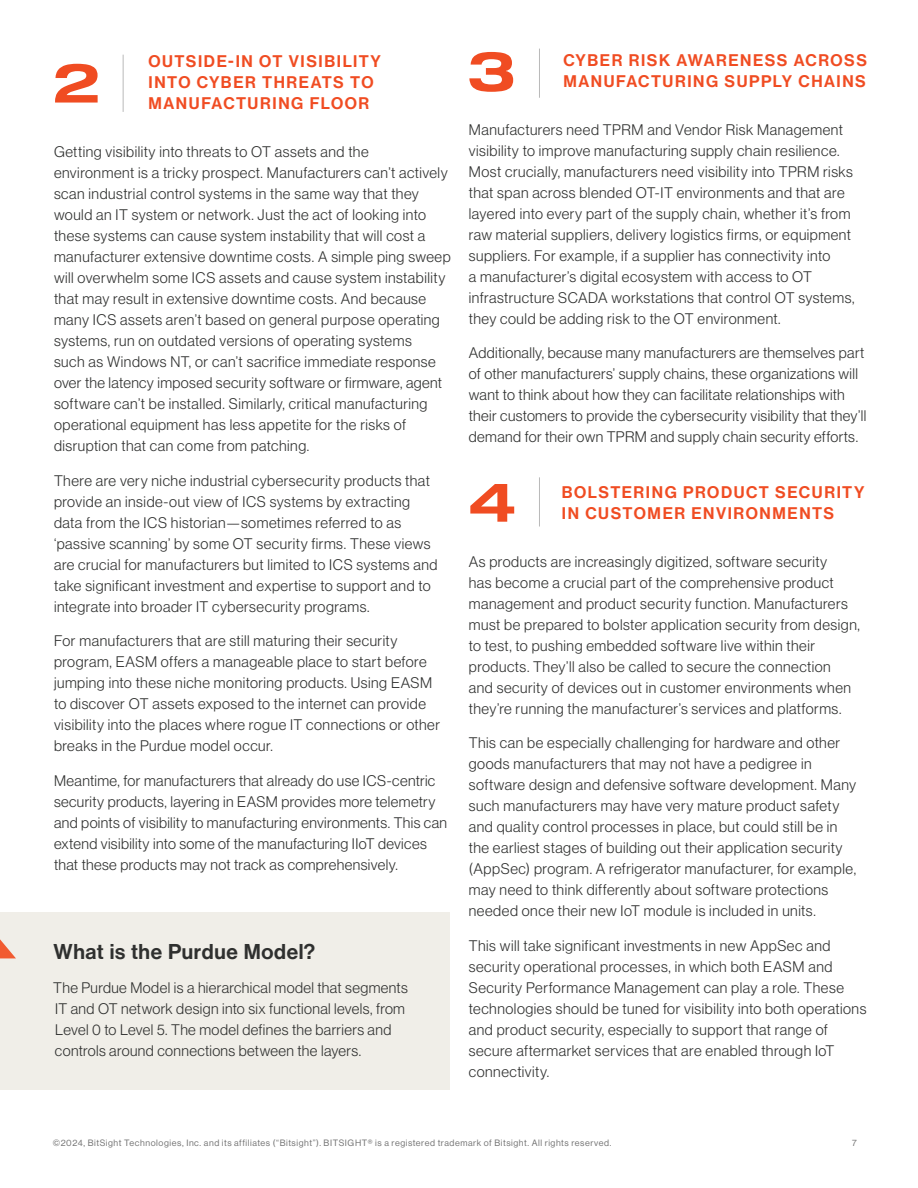
<style>
.page{position:relative;width:918px;height:1188px;background:#fff}
.page>*{position:absolute;margin:0;border:0;box-sizing:border-box;transform-origin:0 0}
.t1{font:900 54px "Sequel 100";color:#f04c22}
.t2{font:21px "N Haas Grotesk DS Pro 65 Md";letter-spacing:.03em;color:#2f302f}
.t3{font:16.5px/21px "N Haas Grotesk DS Pro 65 Md";letter-spacing:.095em;color:#f04c22}
.t4{font:15px/21px "N Haas Grotesk DS Pro 45 Lt";letter-spacing:.035em;color:#2f302f}
.t5{font:9px "N Haas Grotesk DS Pro 55 Rg";letter-spacing:.06em;color:#737373}
</style>
<div class="page">
<div style="left:0;top:913px;width:450px;height:177px;background:#f0eee8"></div>
<svg style="left:0;top:939px;width:16px;height:19px"></svg>
<hr style="left:123px;top:55px;width:1px;height:57px;background:#b9b9b9">
<hr style="left:539px;top:49px;width:1px;height:49px;background:#b9b9b9">
<hr style="left:539px;top:477px;width:1px;height:49px;background:#b9b9b9">
<h1 class="t1" style="left:53px;top:45px;width:49px">2</h1>
<p class="t3" style="left:148px;top:51px;width:234px">OUTSIDE-IN OT VISIBILITY<br>INTO CYBER THREATS TO<br>MANUFACTURING FLOOR</p>
<p class="t4" style="left:54px;top:142px;width:398px">Getting visibility into threats to OT assets and the environment is a tricky prospect. Manufacturers can’t actively scan industrial control systems in the same way that they would an IT system or network. Just the act of looking into these systems can cause system instability that will cost a manufacturer extensive downtime costs. A simple ping sweep will overwhelm some ICS assets and cause system instability that may result in extensive downtime costs. And because many ICS assets aren’t based on general purpose operating systems, run on outdated versions of operating systems<br>such as Windows NT, or can’t sacrifice immediate response over the latency imposed security software or firmware, agent software can’t be installed. Similarly, critical manufacturing operational equipment has less appetite for the risks of disruption that can come from patching.</p>
<p class="t4" style="left:54px;top:470px;width:385px">There are very niche industrial cybersecurity products that provide an inside-out view of ICS systems by extracting data from the ICS historian—sometimes referred to as ‘passive scanning’ by some OT security firms. These views are crucial for manufacturers but limited to ICS systems and take significant investment and expertise to support and to integrate into broader IT cybersecurity programs.</p>
<p class="t4" style="left:54px;top:631px;width:388px">For manufacturers that are still maturing their security program, EASM offers a manageable place to start before jumping into these niche monitoring products. Using EASM to discover OT assets exposed to the internet can provide visibility into the places where rogue IT connections or other breaks in the Purdue model occur.</p>
<p class="t4" style="left:54px;top:770px;width:395px">Meantime, for manufacturers that already do use ICS-centric security products, layering in EASM provides more telemetry and points of visibility to manufacturing environments. This can extend visibility into some of the manufacturing IIoT devices that these products may not track as comprehensively.</p>
<h2 class="t2" style="left:54px;top:939px;width:263px">What is the Purdue Model?</h2>
<p class="t4" style="left:53px;top:977px;width:356px">The Purdue Model is a hierarchical model that segments IT and OT network design into six functional levels, from Level 0 to Level 5. The model defines the barriers and controls around connections between the layers.</p>
<h1 class="t1" style="left:468px;top:33px;width:49px">3</h1>
<p class="t3" style="left:563px;top:50px;width:305px">CYBER RISK AWARENESS ACROSS<br>MANUFACTURING SUPPLY CHAINS</p>
<p class="t4" style="left:469px;top:119px;width:387px">Manufacturers need TPRM and Vendor Risk Management visibility to improve manufacturing supply chain resilience.<br>Most crucially, manufacturers need visibility into TPRM risks that span across blended OT-IT environments and that are layered into every part of the supply chain, whether it’s from raw material suppliers, delivery logistics firms, or equipment suppliers. For example, if a supplier has connectivity into<br>a manufacturer’s digital ecosystem with access to OT infrastructure SCADA workstations that control OT systems, they could be adding risk to the OT environment.</p>
<p class="t4" style="left:469px;top:343px;width:399px">Additionally, because many manufacturers are themselves part of other manufacturers’ supply chains, these organizations will want to think about how they can facilitate relationships with their customers to provide the cybersecurity visibility that they’ll demand for their own TPRM and supply chain security efforts.</p>
<h1 class="t1" style="left:469px;top:464px;width:48px">4</h1>
<p class="t3" style="left:562px;top:482px;width:304px">BOLSTERING PRODUCT SECURITY<br>IN CUSTOMER ENVIRONMENTS</p>
<p class="t4" style="left:469px;top:551px;width:393px">As products are increasingly digitized, software security<br>has become a crucial part of the comprehensive product management and product security function. Manufacturers must be prepared to bolster application security from design, to test, to pushing embedded software live within their products. They’ll also be called to secure the connection<br>and security of devices out in customer environments when they’re running the manufacturer’s services and platforms.</p>
<p class="t4" style="left:469px;top:733px;width:389px">This can be especially challenging for hardware and other goods manufacturers that may not have a pedigree in software design and defensive software development. Many such manufacturers may have very mature product safety and quality control processes in place, but could still be in the earliest stages of building out their application security (AppSec) program. A refrigerator manufacturer, for example, may need to think differently about software protections needed once their new IoT module is included in units.</p>
<p class="t4" style="left:469px;top:935px;width:399px">This will take significant investments in new AppSec and security operational processes, in which both EASM and Security Performance Management can play a role. These technologies should be tuned for visibility into both operations and product security, especially to support that range of secure aftermarket services that are enabled through IoT connectivity.</p>
<p class="t5" style="left:53px;top:1138px;width:560px">©2024, BitSight Technologies, Inc. and its affiliates (“Bitsight”). BITSIGHT® is a registered trademark of Bitsight. All rights reserved.</p>
<p class="t5" style="left:852px;top:1138px;width:6px">7</p>
</div>
